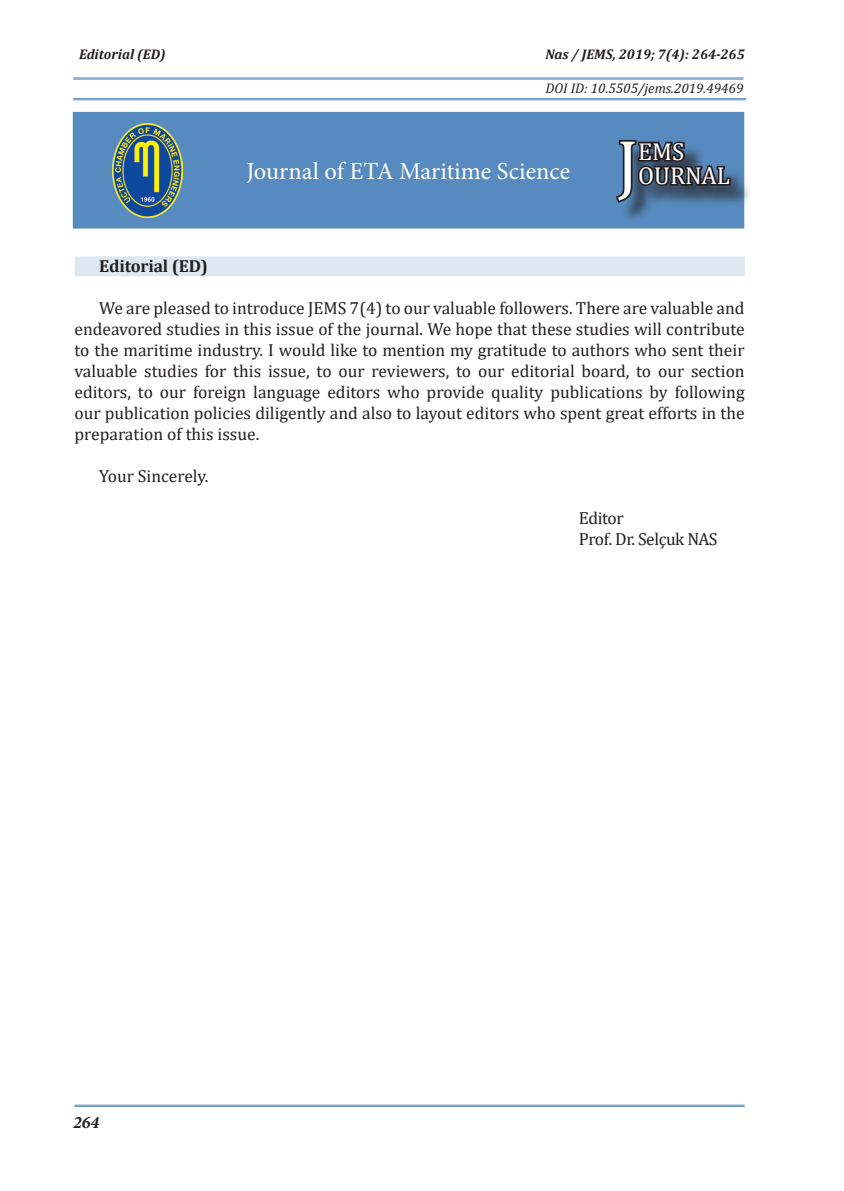
<style>
.page{position:relative;width:844px;height:1191px;background:#fff}
.page>*{position:absolute;margin:0;border:0;box-sizing:border-box;transform-origin:0 0}
.t1{font:68.6px "Cambria";color:#fff}
.t2{font:24.5px "Minion Pro";color:#fff}
.t3{font:24.5px "Cambria";color:#fff}
.t4{font:17.5px/21px "Cambria";color:#231f20;text-align:justify}
.t5{font:17.5px "Cambria";letter-spacing:-.025em;color:#231f20}
.t6{font:700 17.5px "Cambria";letter-spacing:-.01em;color:#231f20}
.t7{font:italic 700 17.5px "Minion Pro";color:#231f20}
.t8{font:italic 700 14px "Cambria";color:#231f20}
.t9{font:italic 14px "Cambria";color:#231f20}
</style>
<div class="page">
<hr style="left:74px;top:1104px;width:670px;height:1px;background:#578abe">
<hr style="left:74px;top:1106px;width:670px;height:1px;background:#578abe">
<hr style="left:73px;top:78px;width:670px;height:1px;background:#578abe">
<hr style="left:73px;top:79px;width:670px;height:1px;background:#578abe">
<svg style="left:702px;top:79px;width:42px;height:1px"></svg>
<div style="left:75px;top:256px;width:669px;height:20px;background:#dee8f2"></div>
<hr style="left:73px;top:98px;width:673px;height:1px;background:#578abe">
<hr style="left:73px;top:99px;width:673px;height:1px;background:#578abe">
<div style="left:73px;top:112px;width:671px;height:116px;background:#578abe"></div>
<div style="left:619px;top:142px;width:133px;height:82px;background:#231f20;opacity:.75"></div>
<svg style="left:616px;top:140px;width:116px;height:65px"></svg>
<img style="left:112px;top:123px;width:70px;height:95px">
<p class="t8" style="left:79px;top:45px;width:88px">Editorial (ED)</p>
<p class="t8" style="left:545px;top:45px;width:201px">Nas / JEMS, 2019; 7(4): 264-265</p>
<p class="t9" style="left:545px;top:78px;width:199px">DOI ID: 10.5505/jems.2019.49469</p>
<p class="t2" style="left:246px;top:155px;width:325px">Journal of ETA Maritime Science</p>
<p class="t1" style="left:617px;top:124px;width:23px">J</p>
<p class="t3" style="left:638px;top:137px;width:48px">EMS</p>
<p class="t3" style="left:638px;top:161px;width:93px">OURNAL</p>
<p class="t6" style="left:99px;top:253px;width:110px">Editorial (ED)</p>
<p class="t4" style="left:74px;top:297px;width:671px;text-indent:25px">We are pleased to introduce JEMS 7(4) to our valuable followers. There are valuable and endeavored studies in this issue of the journal. We hope that these studies will contribute to the maritime industry. I would like to mention my gratitude to authors who sent their valuable studies for this issue, to our reviewers, to our editorial board, to our section editors, to our foreign language editors who provide quality publications by following our publication policies diligently and also to layout editors who spent great efforts in the preparation of this issue.</p>
<p class="t4" style="left:99px;top:465px;width:110px">Your Sincerely.</p>
<p class="t4" style="left:578px;top:507px;width:46px">Editor</p>
<p class="t5" style="left:578px;top:528px;width:140px">Prof. Dr. Selçuk NAS</p>
<p class="t7" style="left:73px;top:1109px;width:27px">264</p>
</div>
